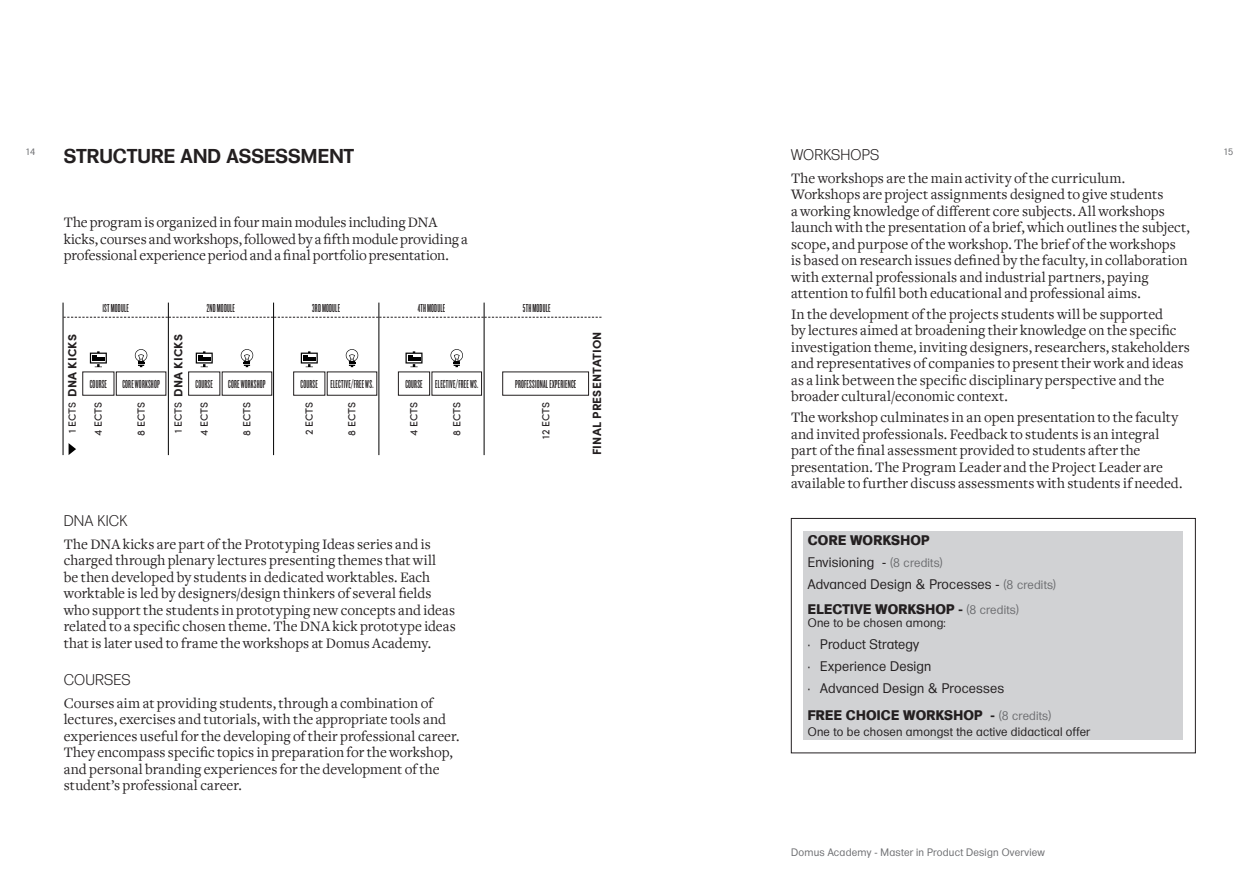
<style>
.page{position:relative;width:1259px;height:893px;background:#fff}
.page>*{position:absolute;margin:0;border:0;box-sizing:border-box;transform-origin:0 0}
.formula_13_Title_big{font:600 19.5px "Formula";letter-spacing:.01em;color:#231f20}
.common_text{font:15px/16.5px "Freight Text";color:#231f20}
.Formula_11_Title___d{font:300 15px "Formula";letter-spacing:.01em;color:#231f20}
.nomi{font:13.5px "Formula";letter-spacing:.015em;color:#231f20}
.nomi-2{font:700 13.5px "Formula";letter-spacing:.02em;color:#231f20}
.nomi_Bold{font:700 13.5px "Formula";letter-spacing:.015em;color:#231f20}
.Diagramma_sMALL{font:12px "Knockout 46 Flyweight";letter-spacing:.015em;color:#231f20}
.nomi-3{font:12px "Formula";letter-spacing:.015em;color:#231f20}
.Diagramma{font:700 12px "Sofia Pro";letter-spacing:.02em;color:#231f20}
.Diagramma_credit{font:10.5px "Sofia Pro";letter-spacing:.02em;color:#231f20}
.t1{font:10.5px "Formula";letter-spacing:.02em;color:#6c6d70}
.t2{font:9px "Formula";color:#6c6d70}
.s1{font-size:12px;color:#6c6d70}
.s2{font-weight:400;font-size:12px;color:#6c6d70}
</style>
<div class="page">
<div style="left:791px;top:518px;width:404px;height:235px;border:1px solid #231f20"></div>
<div style="left:803px;top:531px;width:380px;height:209px;background:#d1d2d4"></div>
<hr style="left:63px;top:303px;width:1px;height:152px;background:#000">
<hr style="left:273px;top:303px;width:1px;height:152px;background:#000">
<hr style="left:168px;top:303px;width:1px;height:152px;background:#000">
<hr style="left:378px;top:303px;width:1px;height:152px;background:#000">
<hr style="left:484px;top:303px;width:1px;height:152px;background:#000">
<svg style="left:69px;top:443px;width:7px;height:12px"></svg>
<div style="left:82px;top:372px;width:32px;height:24px;border:1px solid #231f20"></div>
<div style="left:188px;top:372px;width:32px;height:24px;border:1px solid #231f20"></div>
<div style="left:293px;top:372px;width:32px;height:24px;border:1px solid #231f20"></div>
<div style="left:398px;top:372px;width:32px;height:24px;border:1px solid #231f20"></div>
<div style="left:116px;top:372px;width:50px;height:24px;border:1px solid #231f20"></div>
<div style="left:222px;top:372px;width:50px;height:24px;border:1px solid #231f20"></div>
<div style="left:327px;top:372px;width:50px;height:24px;border:1px solid #231f20"></div>
<div style="left:431px;top:372px;width:51px;height:24px;border:1px solid #231f20"></div>
<svg style="left:90px;top:351px;width:17px;height:16px"></svg>
<svg style="left:196px;top:351px;width:17px;height:16px"></svg>
<svg style="left:301px;top:351px;width:17px;height:16px"></svg>
<svg style="left:405px;top:351px;width:17px;height:16px"></svg>
<svg style="left:135px;top:349px;width:12px;height:18px"></svg>
<svg style="left:241px;top:349px;width:12px;height:18px"></svg>
<svg style="left:346px;top:349px;width:12px;height:18px"></svg>
<svg style="left:450px;top:349px;width:13px;height:18px"></svg>
<svg style="left:63px;top:317px;width:538px;height:1px"></svg>
<div style="left:502px;top:372px;width:87px;height:24px;border:1px solid #231f20"></div>
<p class="formula_13_Title_big" style="left:64px;top:144px;width:292px">STRUCTURE AND ASSESSMENT</p>
<p class="Formula_11_Title___d" style="left:791px;top:145px;width:90px">WORKSHOPS</p>
<p class="common_text" style="left:791px;top:170px;width:400px">The workshops are the main activity of the curriculum.<br>Workshops are project assignments designed to give students<br>a working knowledge of different core subjects. All workshops launch with the presentation of a brief, which outlines the subject, scope, and purpose of the workshop. The brief of the workshops<br>is based on research issues defined by the faculty, in collaboration with external professionals and industrial partners, paying attention to fulfil both educational and professional aims.</p>
<p class="common_text" style="left:791px;top:306px;width:400px">In the development of the projects students will be supported<br>by lectures aimed at broadening their knowledge on the specific investigation theme, inviting designers, researchers, stakeholders and representatives of companies to present their work and ideas as a link between the specific disciplinary perspective and the broader cultural/economic context.</p>
<p class="common_text" style="left:791px;top:409px;width:393px">The workshop culminates in an open presentation to the faculty and invited professionals. Feedback to students is an integral part of the final assessment provided to students after the presentation. The Program Leader and the Project Leader are available to further discuss assessments with students if needed.</p>
<p class="t2" style="left:26px;top:147px;width:11px">14</p>
<p class="t2" style="left:1223px;top:147px;width:11px">15</p>
<p class="common_text" style="left:64px;top:215px;width:405px">The program is organized in four main modules including DNA kicks, courses and workshops, followed by a fifth module providing a professional experience period and a final portfolio presentation.</p>
<p class="Diagramma_sMALL" style="left:102px;top:301px;width:28px">1ST MODULE</p>
<p class="Diagramma_sMALL" style="left:207px;top:301px;width:30px">2ND MODULE</p>
<p class="Diagramma_sMALL" style="left:312px;top:301px;width:29px">3RD MODULE</p>
<p class="Diagramma_sMALL" style="left:418px;top:301px;width:29px">4TH MODULE</p>
<p class="Diagramma_sMALL" style="left:523px;top:301px;width:29px">5TH MODULE</p>
<p class="Diagramma" style="left:63px;top:397px;width:64px;rotate:-90deg">DNA KICKS</p>
<p class="Diagramma" style="left:588px;top:455px;width:125px;rotate:-90deg">FINAL PRESENTATION</p>
<p class="Diagramma" style="left:169px;top:397px;width:64px;rotate:-90deg">DNA KICKS</p>
<p class="Diagramma_sMALL" style="left:90px;top:377px;width:19px">COURSE</p>
<p class="Diagramma_sMALL" style="left:122px;top:377px;width:39px">CORE WORKSHOP</p>
<p class="Diagramma_sMALL" style="left:196px;top:377px;width:19px">COURSE</p>
<p class="Diagramma_sMALL" style="left:228px;top:377px;width:39px">CORE WORKSHOP</p>
<p class="Diagramma_sMALL" style="left:301px;top:377px;width:19px">COURSE</p>
<p class="Diagramma_sMALL" style="left:330px;top:377px;width:44px">ELECTIVE/FREE WS.</p>
<p class="Diagramma_sMALL" style="left:405px;top:377px;width:19px">COURSE</p>
<p class="Diagramma_sMALL" style="left:435px;top:377px;width:44px">ELECTIVE/FREE WS.</p>
<p class="Diagramma_sMALL" style="left:515px;top:377px;width:63px">PROFESSIONAL EXPERIENCE</p>
<p class="Diagramma_credit" style="left:64px;top:433px;width:33px;rotate:-90deg">1 ECTS</p>
<p class="Diagramma_credit" style="left:90px;top:436px;width:36px;rotate:-90deg">4 ECTS</p>
<p class="Diagramma_credit" style="left:133px;top:436px;width:36px;rotate:-90deg">8 ECTS</p>
<p class="Diagramma_credit" style="left:170px;top:433px;width:33px;rotate:-90deg">1 ECTS</p>
<p class="Diagramma_credit" style="left:196px;top:436px;width:36px;rotate:-90deg">4 ECTS</p>
<p class="Diagramma_credit" style="left:239px;top:436px;width:36px;rotate:-90deg">8 ECTS</p>
<p class="Diagramma_credit" style="left:301px;top:435px;width:35px;rotate:-90deg">2 ECTS</p>
<p class="Diagramma_credit" style="left:344px;top:436px;width:36px;rotate:-90deg">8 ECTS</p>
<p class="Diagramma_credit" style="left:406px;top:436px;width:36px;rotate:-90deg">4 ECTS</p>
<p class="Diagramma_credit" style="left:449px;top:436px;width:36px;rotate:-90deg">8 ECTS</p>
<p class="Diagramma_credit" style="left:538px;top:439px;width:39px;rotate:-90deg">12 ECTS</p>
<p class="Formula_11_Title___d" style="left:64px;top:512px;width:65px">DNA KICK</p>
<p class="common_text" style="left:64px;top:536px;width:393px">The DNA kicks are part of the Prototyping Ideas series and is charged through plenary lectures presenting themes that will<br>be then developed by students in dedicated worktables. Each worktable is led by designers/design thinkers of several fields who support the students in prototyping new concepts and ideas related to a specific chosen theme. The DNA kick prototype ideas that is later used to frame the workshops at Domus Academy.</p>
<p class="Formula_11_Title___d" style="left:64px;top:671px;width:68px">COURSES</p>
<p class="common_text" style="left:64px;top:695px;width:397px">Courses aim at providing students, through a combination of lectures, exercises and tutorials, with the appropriate tools and experiences useful for the developing of their professional career.<br>They encompass specific topics in preparation for the workshop, and personal branding experiences for the development of the student’s professional career.</p>
<p class="nomi_Bold" style="left:808px;top:532px;width:123px">CORE WORKSHOP</p>
<p class="nomi" style="left:808px;top:554px;width:136px">Envisioning - <span class="s1">(8 credits)</span></p>
<p class="nomi" style="left:808px;top:576px;width:250px">Advanced Design &amp; Processes - <span class="s1">(8 credits)</span></p>
<p class="nomi-2" style="left:808px;top:601px;width:213px">ELECTIVE WORKSHOP - <span class="s2">(8 credits)</span></p>
<p class="nomi-3" style="left:808px;top:616px;width:139px">One to be chosen among:</p>
<p class="nomi" style="left:808px;top:636px;width:113px">• Product Strategy</p>
<p class="nomi" style="left:808px;top:658px;width:125px">• Experience Design</p>
<p class="nomi" style="left:808px;top:680px;width:198px">• Advanced Design &amp; Processes</p>
<p class="nomi-2" style="left:808px;top:707px;width:245px">FREE CHOICE WORKSHOP - <span class="s2">(8 credits)</span></p>
<p class="nomi-3" style="left:808px;top:725px;width:284px">One to be chosen amongst the active didactical offer</p>
<p class="t1" style="left:791px;top:846px;width:255px">Domus Academy - Master in Product Design Overview</p>
</div>
